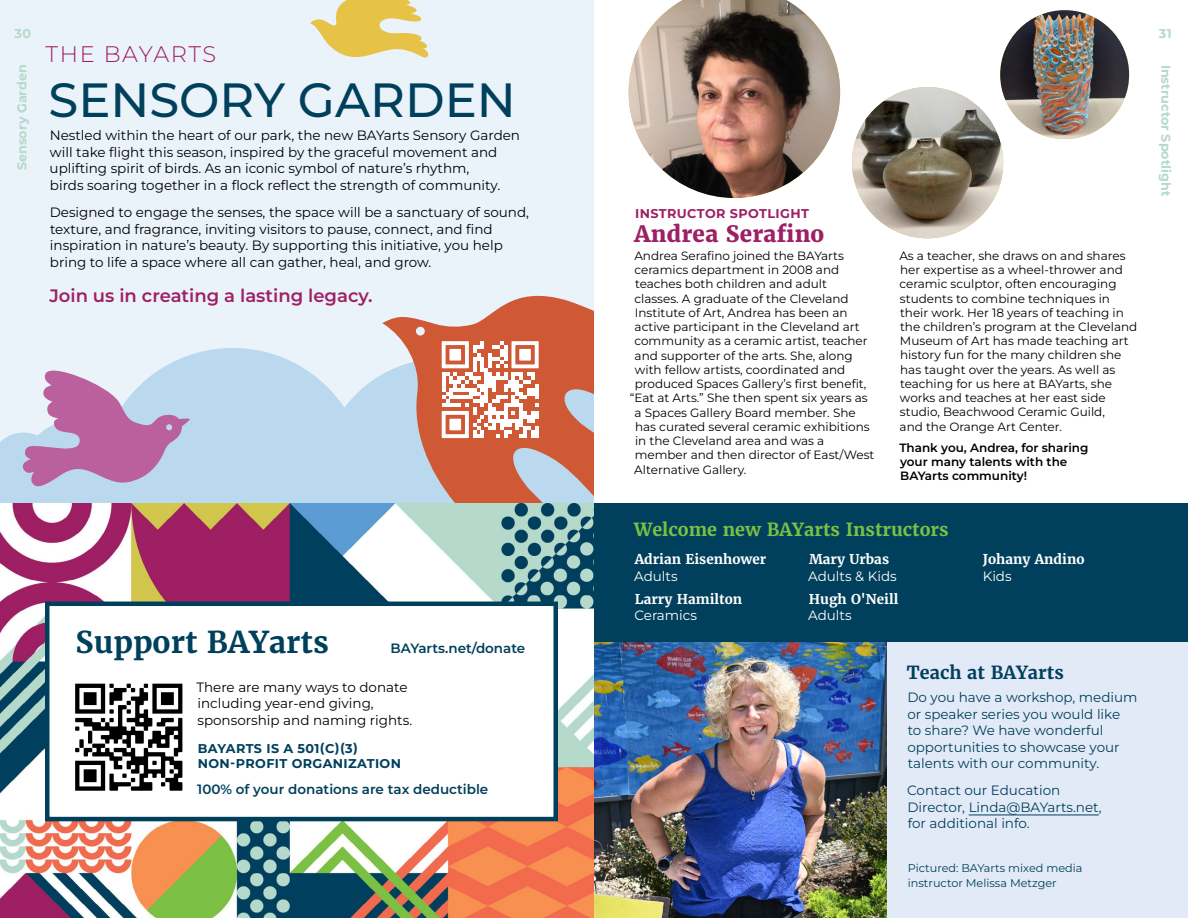
<style>
.page{position:relative;width:1188px;height:918px;background:#fff}
.page>*{position:absolute;margin:0;border:0;box-sizing:border-box;transform-origin:0 0}
.t1{font:500 48px "Montserrat";color:#01405c}
.t2{font:700 30px "Merriweather";color:#01405c}
.t3{font:800 22.5px "Merriweather";letter-spacing:.01em;color:#9e2064}
.t4{font:300 22.5px "Montserrat";letter-spacing:.065em;color:#9e2064}
.t5{font:600 18px "Montserrat";color:#9e2064}
.t6{font:700 18px "Merriweather";color:#7bc143}
.t7{font:700 18px "Merriweather";color:#01405c}
.t8{font:13.5px/16.5px "Montserrat";color:#000}
.t9{font:13.5px/16.5px "Montserrat";color:#01405c}
.t10{font:700 13.5px "Merriweather";color:#fff}
.t11{font:600 13.5px "Montserrat";color:#01405c}
.t12{font:13.5px "Montserrat";color:#fff}
.t13{font:700 12.75px/15.3px "Montserrat";letter-spacing:.03em;color:#01405c}
.t14{font:700 12.75px "Montserrat";color:#b5d9cc}
.t15{font:700 12.75px "Montserrat";letter-spacing:.03em;color:#9e2064}
.t16{font:12px/14.2px "Montserrat";color:#000}
.t17{font:600 12px/14.2px "Montserrat";color:#000}
.t18{font:11.25px/15px "Montserrat";color:#01405c}
</style>
<div class="page">
<div style="left:0;top:0;width:594px;height:503px;background:#ebf3fa"></div>
<svg style="left:0;top:348px;width:382px;height:155px;fill:#bad9ef"></svg>
<svg style="left:382px;top:295px;width:212px;height:208px;background:#cd9082"></svg>
<svg style="left:310px;top:0;width:119px;height:58px"></svg>
<svg style="left:442px;top:341px;width:97px;height:97px;background:#e9b1a1"></svg>
<svg style="left:20px;top:362px;width:170px;height:127px"></svg>
<div style="left:594px;top:642px;width:594px;height:276px;background:#e3eaf7"></div>
<hr style="left:969px;top:815px;width:130px;height:1px;background:#01405c">
<img style="left:594px;top:642px;width:292px;height:276px">
<div style="left:594px;top:503px;width:594px;height:139px;background:#01405c"></div>
<img style="left:0;top:503px;width:594px;height:415px">
<svg style="left:43px;top:599px;width:517px;height:225px"></svg>
<img style="left:69px;top:679px;width:120px;height:114px">
<img style="left:629px;top:0;width:211px;height:198px">
<img style="left:852px;top:87px;width:151px;height:151px;border-radius:76px">
<img style="left:1000px;top:10px;width:129px;height:129px;border-radius:64px">
<p class="t14" style="left:14px;top:25px;width:18px">30</p>
<p class="t14" style="left:1159px;top:25px;width:14px">31</p>
<p class="t14" style="left:1175px;top:64px;width:133px;rotate:90deg">Instructor Spotlight</p>
<h3 class="t4" style="left:46px;top:39px;width:172px">THE BAYARTS</h3>
<h1 class="t1" style="left:49px;top:66px;width:469px">SENSORY GARDEN</h1>
<p class="t8" style="left:50px;top:127px;width:472px">Nestled within the heart of our park, the new BAYarts Sensory Garden will take flight this season, inspired by the graceful movement and uplifting spirit of birds. As an iconic symbol of nature’s rhythm,<br>birds soaring together in a flock reflect the strength of community.</p>
<p class="t8" style="left:50px;top:204px;width:481px">Designed to engage the senses, the space will be a sanctuary of sound, texture, and fragrance, inviting visitors to pause, connect, and find inspiration in nature’s beauty. By supporting this initiative, you help bring to life a space where all can gather, heal, and grow.</p>
<h3 class="t5" style="left:49px;top:283px;width:325px">Join us in creating a lasting legacy.</h3>
<p class="t14" style="left:13px;top:170px;width:107px;rotate:-90deg">Sensory Garden</p>
<p class="t15" style="left:635px;top:204px;width:175px">INSTRUCTOR SPOTLIGHT</p>
<h3 class="t3" style="left:635px;top:219px;width:191px">Andrea Serafino</h3>
<p class="t16" style="left:634px;top:248px;width:211px">Andrea Serafino joined the BAYarts</p>
<p class="t16" style="left:634px;top:262px;width:206px">ceramics department in 2008 and</p>
<p class="t16" style="left:635px;top:277px;width:193px">teaches both children and adult</p>
<p class="t16" style="left:634px;top:291px;width:216px">classes. A graduate of the Cleveland</p>
<p class="t16" style="left:635px;top:305px;width:214px">Institute of Art, Andrea has been an</p>
<p class="t16" style="left:635px;top:319px;width:227px">active participant in the Cleveland art</p>
<p class="t16" style="left:634px;top:334px;width:235px">community as a ceramic artist, teacher</p>
<p class="t16" style="left:635px;top:348px;width:220px">and supporter of the arts. She, along</p>
<p class="t16" style="left:635px;top:362px;width:212px">with fellow artists, coordinated and</p>
<p class="t16" style="left:635px;top:376px;width:233px">produced Spaces Gallery’s first benefit,</p>
<p class="t16" style="left:630px;top:390px;width:239px">“Eat at Arts.” She then spent six years as</p>
<p class="t16" style="left:635px;top:405px;width:223px">a Spaces Gallery Board member. She</p>
<p class="t16" style="left:635px;top:419px;width:236px">has curated several ceramic exhibitions</p>
<p class="t16" style="left:635px;top:433px;width:191px">in the Cleveland area and was a</p>
<p class="t16" style="left:635px;top:447px;width:241px">member and then director of East/West</p>
<p class="t16" style="left:634px;top:462px;width:114px">Alternative Gallery.</p>
<p class="t16" style="left:899px;top:248px;width:240px">As a teacher, she draws on and shares her expertise as a wheel-thrower and ceramic sculptor, often encouraging students to combine techniques in their work. Her 18 years of teaching in the children’s program at the Cleveland Museum of Art has made teaching art history fun for the many children she has taught over the years. As well as teaching for us here at BAYarts, she works and teaches at her east side studio, Beachwood Ceramic Guild,<br>and the Orange Art Center.</p>
<p class="t17" style="left:899px;top:440px;width:191px">Thank you, Andrea, for sharing your many talents with the<br>BAYarts community!</p>
<h2 class="t2" style="left:76px;top:623px;width:255px">Support BAYarts</h2>
<p class="t8" style="left:196px;top:678px;width:217px">There are many ways to donate including year-end giving, sponsorship and naming rights.</p>
<p class="t13" style="left:198px;top:740px;width:205px">BAYARTS IS A 501(C)(3)<br>NON-PROFIT ORGANIZATION</p>
<p class="t11" style="left:197px;top:780px;width:293px">100% of your donations are tax deductible</p>
<p class="t11" style="left:391px;top:638px;width:136px">BAYarts.net/donate</p>
<h3 class="t6" style="left:634px;top:518px;width:316px">Welcome new BAYarts Instructors</h3>
<p class="t10" style="left:635px;top:551px;width:133px">Adrian Eisenhower</p>
<p class="t12" style="left:634px;top:567px;width:45px">Adults</p>
<p class="t10" style="left:635px;top:590px;width:109px">Larry Hamilton</p>
<p class="t12" style="left:635px;top:606px;width:64px">Ceramics</p>
<p class="t10" style="left:809px;top:551px;width:82px">Mary Urbas</p>
<p class="t12" style="left:808px;top:567px;width:90px">Adults &amp; Kids</p>
<p class="t10" style="left:809px;top:590px;width:91px">Hugh O'Neill</p>
<p class="t12" style="left:808px;top:606px;width:45px">Adults</p>
<p class="t10" style="left:983px;top:551px;width:103px">Johany Andino</p>
<p class="t12" style="left:983px;top:567px;width:30px">Kids</p>
<h3 class="t7" style="left:907px;top:661px;width:158px">Teach at BAYarts</h3>
<p class="t9" style="left:907px;top:689px;width:232px">Do you have a workshop, medium or speaker series you would like<br>to share? We have wonderful opportunities to showcase your talents with our community.</p>
<p class="t9" style="left:907px;top:782px;width:196px">Contact our Education<br>Director, Linda@BAYarts.net, for additional info.</p>
<p class="t18" style="left:908px;top:860px;width:176px">Pictured: BAYarts mixed media instructor Melissa Metzger</p>
</div>
